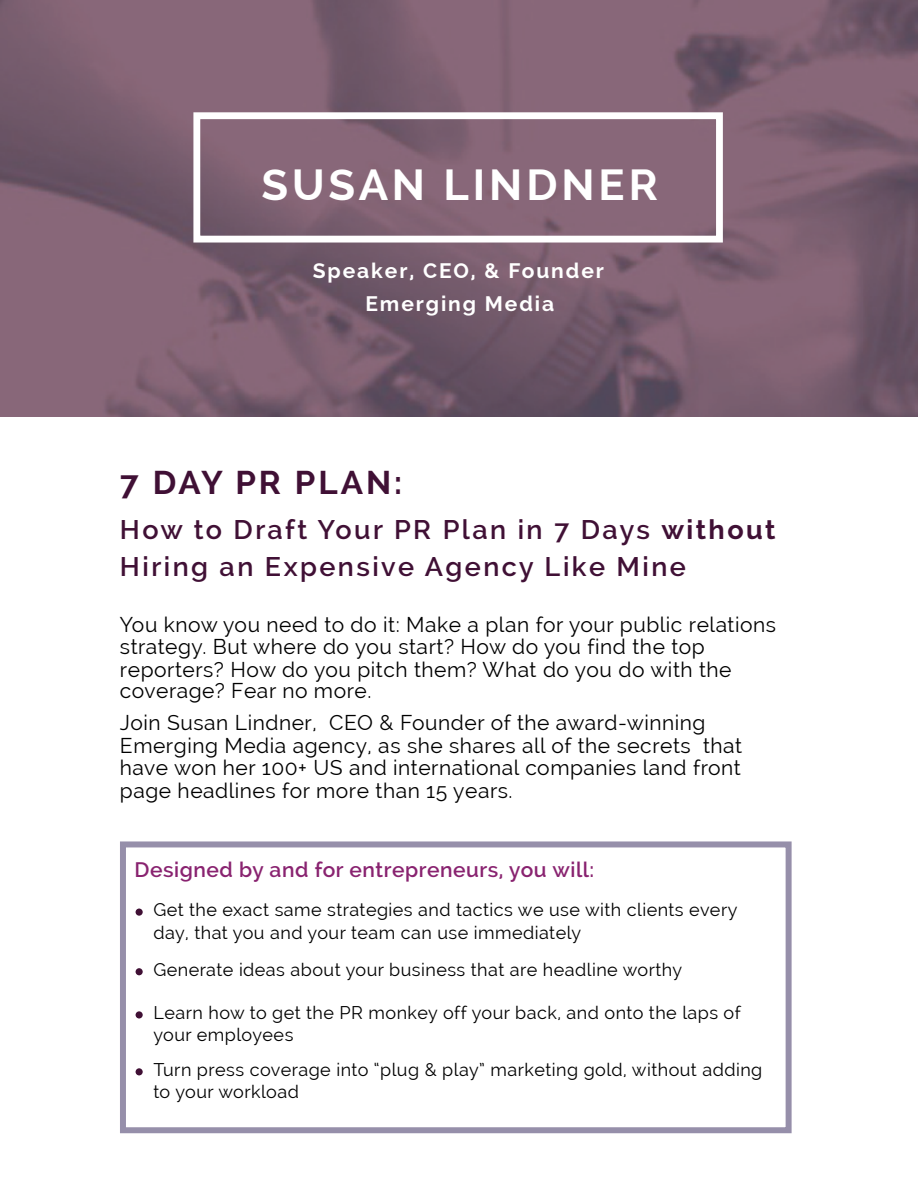
<style>
.page{position:relative;width:918px;height:1188px;background:#fff}
.page>*{position:absolute;margin:0;border:0;box-sizing:border-box;transform-origin:0 0}
.t1{font:700 43.5px "Raleway";letter-spacing:.09em;color:#fff}
.t2{font:700 33px "Raleway";letter-spacing:.09em;color:#401035}
.t3{font:600 27px "Raleway";letter-spacing:.09em;color:#401035}
.t4{font:21px/22px "Raleway";letter-spacing:.025em;color:#000}
.t5{font:600 21px "Raleway";letter-spacing:.025em;color:#892370}
.t6{font:700 21px "Raleway";letter-spacing:.09em;color:#fff}
.t7{font:18px/22.5px "Raleway";letter-spacing:.025em;color:#000}
.s1{font-weight:700}
</style>
<div class="page">
<img style="left:0;top:0;width:918px;height:416px">
<div style="left:193px;top:112px;width:530px;height:131px;border:7px solid #fff"></div>
<div style="left:136px;top:968px;width:7px;height:7px;background:#401035;border-radius:50%"></div>
<div style="left:136px;top:909px;width:7px;height:7px;background:#401035;border-radius:50%"></div>
<div style="left:136px;top:1011px;width:7px;height:7px;background:#401035;border-radius:50%"></div>
<div style="left:136px;top:1068px;width:7px;height:7px;background:#401035;border-radius:50%"></div>
<div style="left:120px;top:841px;width:672px;height:292px;border:6px solid #6e6389"></div>
<p class="t1" style="left:262px;top:159px;width:398px">SUSAN LINDNER</p>
<p class="t6" style="left:313px;top:259px;width:293px">Speaker, CEO, &amp; Founder</p>
<p class="t6" style="left:365px;top:291px;width:190px">Emerging Media</p>
<p class="t2" style="left:120px;top:464px;width:284px">7 DAY PR PLAN:</p>
<p class="t3" style="left:120px;top:514px;width:657px">How to Draft Your PR Plan in 7 Days <span class="s1">without</span></p>
<p class="t3" style="left:120px;top:551px;width:567px">Hiring an Expensive Agency Like Mine</p>
<p class="t4" style="left:120px;top:613px;width:658px">You know you need to do it: Make a plan for your public relations strategy. But where do you start? How do you find the top reporters? How do you pitch them? What do you do with the coverage? Fear no more.</p>
<p class="t4" style="left:120px;top:712px;width:624px;line-height:22.5px">Join Susan Lindner, CEO &amp; Founder of the award-winning Emerging Media agency, as she shares all of the secrets that have won her 100+ US and international companies land front page headlines for more than 15 years.</p>
<p class="t5" style="left:135px;top:858px;width:461px">Designed by and for entrepreneurs, you will:</p>
<p class="t7" style="left:153px;top:898px;width:586px">Get the exact same strategies and tactics we use with clients every day, that you and your team can use immediately</p>
<p class="t7" style="left:153px;top:958px;width:530px">Generate ideas about your business that are headline worthy</p>
<p class="t7" style="left:153px;top:1001px;width:589px">Learn how to get the PR monkey off your back, and onto the laps of your employees</p>
<p class="t7" style="left:153px;top:1058px;width:610px">Turn press coverage into “plug &amp; play” marketing gold, without adding to your workload</p>
</div>
